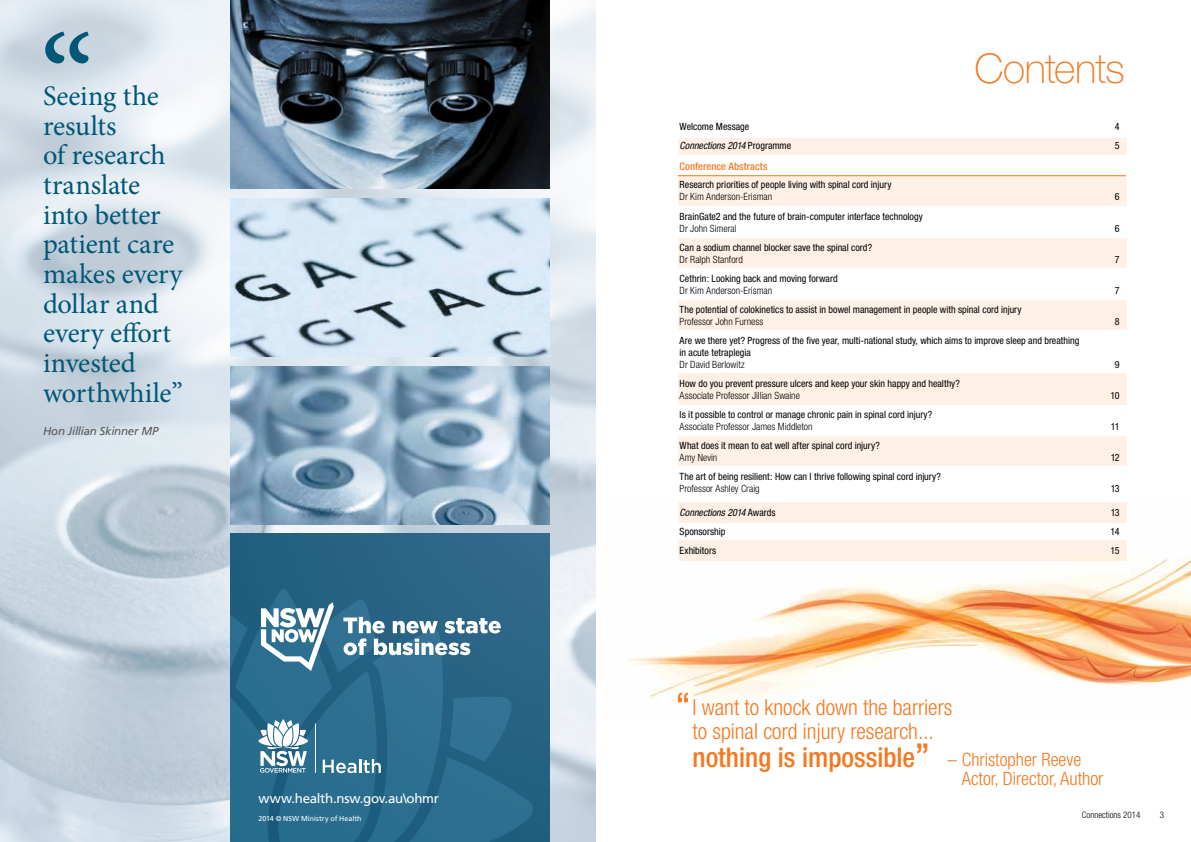
<style>
.page{position:relative;width:1191px;height:842px;background:#fff}
.page>*{position:absolute;margin:0;border:0;box-sizing:border-box;transform-origin:0 0}
.t1{font:100 41px "Helvetica Neue";letter-spacing:-.025em;color:#f47920}
.t2{font:28.3px/29.7px "Minion Pro";letter-spacing:-.005em;color:#015777}
.t3{font:500 condensed 27.3px "Helvetica Neue";color:#f47920}
.t4{font:300 condensed 22px/24.6px "Helvetica Neue";color:#f47920;text-align:center}
.t5{font:300 condensed 18.5px "Helvetica Neue";color:#f47920}
.t6{font:13.3px "Frutiger LT";letter-spacing:-.02em;color:#fff}
.t7{font:italic 11.5px "Frutiger LT";letter-spacing:-.02em;color:#58595b}
.t8{font:500 condensed 10.5px "Helvetica Neue";letter-spacing:.005em;color:#f47920}
.t9{font:condensed 10px/12px "Helvetica Neue";color:#000}
.t10{font:300 condensed 10px "Helvetica Neue";color:#000}
.t11{font:italic condensed 10px "Helvetica Neue";color:#000}
.t12{font:300 condensed 9px "Helvetica Neue";color:#000}
.t13{font:7.2px "Frutiger LT";color:#fff}
.s1{font-style:normal}
.s2{font-weight:500;font-size:34.3px}
.s3{font-size:34.3px}
.s4{font-weight:300;font-size:18.5px}
</style>
<div class="page">
<img style="left:625px;top:502px;width:565px;height:203px">
<div style="left:677px;top:138px;width:449px;height:16px;background:#fff1e5"></div>
<div style="left:677px;top:175px;width:449px;height:31px;background:#fff1e5"></div>
<div style="left:677px;top:239px;width:449px;height:29px;background:#fff1e5"></div>
<div style="left:677px;top:300px;width:449px;height:29px;background:#fff1e5"></div>
<div style="left:677px;top:373px;width:449px;height:32px;background:#fff1e5"></div>
<div style="left:677px;top:437px;width:449px;height:29px;background:#fff1e5"></div>
<div style="left:677px;top:502px;width:449px;height:21px;background:#fff1e5"></div>
<div style="left:677px;top:540px;width:449px;height:21px;background:#fff1e5"></div>
<hr style="left:677px;top:175px;width:448px;height:1px;background:#f47920">
<img style="left:0;top:1px;width:595px;height:841px">
<img style="left:230px;top:1px;width:319px;height:187px">
<img style="left:230px;top:198px;width:319px;height:158px">
<img style="left:230px;top:366px;width:319px;height:158px">
<svg style="left:230px;top:533px;width:319px;height:309px;background:#296385"></svg>
<svg style="left:45px;top:32px;width:44px;height:31px"></svg>
<svg style="left:230px;top:588px;width:303px;height:254px;background:#3b7594"></svg>
<h2 class="t2" style="left:43px;top:81px;width:141px">Seeing the results<br>of research translate into better patient care makes every dollar and every effort invested worthwhile”</h2>
<p class="t7" style="left:43px;top:424px;width:117px">Hon Jillian Skinner MP</p>
<h3 class="t6" style="left:258px;top:790px;width:182px">www.health.nsw.gov.au\ohmr</h3>
<p class="t13" style="left:258px;top:814px;width:105px">2014 © NSW Ministry of Health</p>
<h1 class="t1" style="left:974px;top:46px;width:152px">Contents</h1>
<p class="t9" style="left:679px;top:121px;width:71px">Welcome Message</p>
<p class="t9" style="left:1115px;top:121px;width:6px">4</p>
<p class="t11" style="left:679px;top:140px;width:113px">Connections 2014 <span class="s1">Programme</span></p>
<p class="t9" style="left:1115px;top:140px;width:6px">5</p>
<p class="t8" style="left:679px;top:160px;width:89px">Conference Abstracts</p>
<p class="t9" style="left:679px;top:179px;width:213px">Research priorities of people living with spinal cord injury</p>
<p class="t10" style="left:679px;top:191px;width:94px">Dr Kim Anderson-Erisman</p>
<p class="t9" style="left:1115px;top:191px;width:6px">6</p>
<p class="t9" style="left:679px;top:210px;width:245px">BrainGate2 and the future of brain-computer interface technology</p>
<p class="t10" style="left:679px;top:222px;width:58px">Dr John Simeral</p>
<p class="t9" style="left:1115px;top:222px;width:6px">6</p>
<p class="t9" style="left:679px;top:241px;width:194px">Can a sodium channel blocker save the spinal cord?</p>
<p class="t10" style="left:679px;top:253px;width:65px">Dr Ralph Stanford</p>
<p class="t9" style="left:1115px;top:253px;width:6px">7</p>
<p class="t9" style="left:679px;top:272px;width:160px">Cethrin: Looking back and moving forward</p>
<p class="t10" style="left:679px;top:284px;width:94px">Dr Kim Anderson-Erisman</p>
<p class="t9" style="left:1115px;top:284px;width:6px">7</p>
<p class="t9" style="left:679px;top:303px;width:343px">The potential of colokinetics to assist in bowel management in people with spinal cord injury</p>
<p class="t10" style="left:679px;top:316px;width:85px">Professor John Furness</p>
<p class="t9" style="left:1115px;top:315px;width:6px">8</p>
<p class="t9" style="left:679px;top:334px;width:401px">Are we there yet? Progress of the five year, multi-national study, which aims to improve sleep and breathing in acute tetraplegia</p>
<p class="t10" style="left:679px;top:359px;width:66px">Dr David Berlowitz</p>
<p class="t9" style="left:1115px;top:358px;width:6px">9</p>
<p class="t9" style="left:679px;top:377px;width:282px">How do you prevent pressure ulcers and keep your skin happy and healthy?</p>
<p class="t10" style="left:679px;top:390px;width:122px">Associate Professor Jillian Swaine</p>
<p class="t9" style="left:1110px;top:389px;width:11px">10</p>
<p class="t9" style="left:679px;top:408px;width:254px">Is it possible to control or manage chronic pain in spinal cord injury?</p>
<p class="t10" style="left:679px;top:421px;width:135px">Associate Professor James Middleton</p>
<p class="t9" style="left:1110px;top:420px;width:10px">11</p>
<p class="t9" style="left:679px;top:440px;width:202px">What does it mean to eat well after spinal cord injury?</p>
<p class="t10" style="left:679px;top:452px;width:39px">Amy Nevin</p>
<p class="t9" style="left:1110px;top:452px;width:11px">12</p>
<p class="t9" style="left:679px;top:471px;width:263px">The art of being resilient: How can I thrive following spinal cord injury?</p>
<p class="t10" style="left:679px;top:483px;width:81px">Professor Ashley Craig</p>
<p class="t9" style="left:1110px;top:483px;width:11px">13</p>
<p class="t11" style="left:679px;top:506px;width:97px">Connections 2014 <span class="s1">Awards</span></p>
<p class="t9" style="left:1110px;top:506px;width:11px">13</p>
<p class="t9" style="left:679px;top:525px;width:47px">Sponsorship</p>
<p class="t9" style="left:1110px;top:525px;width:11px">14</p>
<p class="t9" style="left:679px;top:544px;width:38px">Exhibitors</p>
<p class="t9" style="left:1110px;top:544px;width:11px">15</p>
<h3 class="t4" style="left:676px;top:694px;width:278px"><span class="s2">“</span>I want to knock down the barriers to spinal cord injury research...</h3>
<h3 class="t3" style="left:692px;top:741px;width:390px">nothing is impossible<span class="s3">”</span> <span class="s4">– Christopher Reeve</span></h3>
<h3 class="t5" style="left:961px;top:768px;width:143px">Actor, Director, Author</h3>
<p class="t12" style="left:1082px;top:810px;width:60px">Connections 2014</p>
<p class="t12" style="left:1160px;top:810px;width:6px">3</p>
</div>
